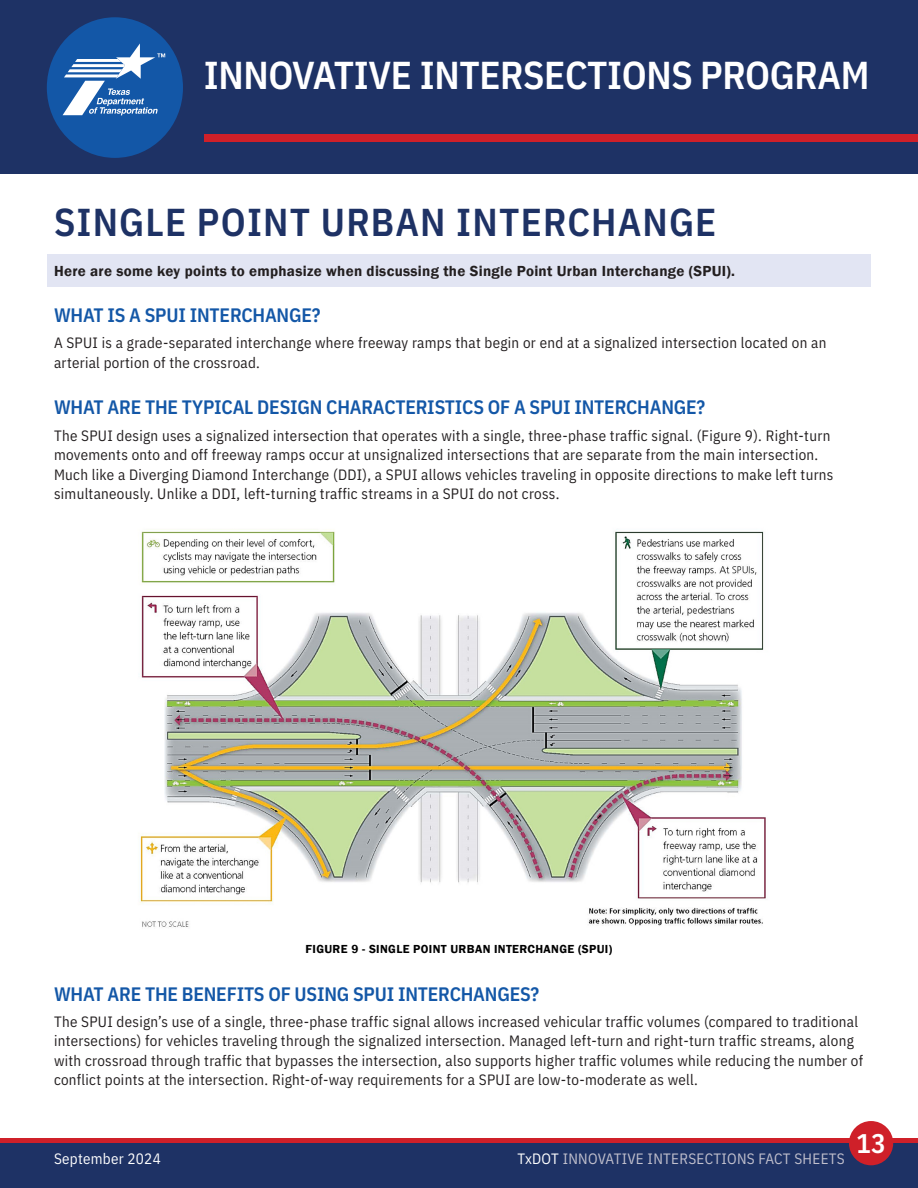
<style>
.page{position:relative;width:918px;height:1188px;background:#fff}
.page>*{position:absolute;margin:0;border:0;box-sizing:border-box;transform-origin:0 0}
.t1{font:600 39px "IBM Plex Sans Cond";letter-spacing:-.01em;color:#fff}
.Page_Header{font:600 39px "IBM Plex Sans Cond";letter-spacing:.03em;color:#1e3265}
.t2{font:600 27px "IBM Plex Sans Cond";color:#fff}
.Header_2{font:600 19.5px "IBM Plex Sans Cond";letter-spacing:-.01em;color:#1357a7}
.BodyText{font:15px/19.5px "IBM Plex Sans Cond";letter-spacing:.02em;color:#231f20}
.shade_text{font:600 15px "Franklin Gothic";letter-spacing:.02em;color:#231f20}
.t3{font:15px "IBM Plex Sans Cond";letter-spacing:.02em;color:#c1c0cd}
.t4{font:15px "IBM Plex Sans Cond";letter-spacing:.02em;color:#fff}
.Source{font:600 12px "Franklin Gothic";letter-spacing:.03em;color:#000}
.s1{color:#fff}
</style>
<div class="page">
<div style="left:0;top:0;width:918px;height:174px;background:#1e3265"></div>
<div style="left:0;top:1143px;width:918px;height:45px;background:#1e3265"></div>
<div style="left:0;top:1138px;width:918px;height:5px;background:#cf2029"></div>
<div style="left:205px;top:134px;width:713px;height:8px;background:#cf2029"></div>
<div style="left:47px;top:17px;width:136px;height:141px;background:#1357a7;border-radius:50%"></div>
<svg style="left:63px;top:43px;width:102px;height:72px"></svg>
<img style="left:140px;top:529px;width:626px;height:399px">
<div style="left:47px;top:254px;width:824px;height:33px;background:#e2e5f3"></div>
<div style="left:849px;top:1121px;width:44px;height:44px;background:#cf2029;border-radius:50%"></div>
<h1 class="t1" style="left:204px;top:45px;width:667px">INNOVATIVE INTERSECTIONS PROGRAM</h1>
<p class="Page_Header" style="left:54px;top:191px;width:664px">SINGLE POINT URBAN INTERCHANGE</p>
<p class="shade_text" style="left:54px;top:261px;width:683px">Here are some key points to emphasize when discussing the Single Point Urban Interchange (SPUI).</p>
<p class="Header_2" style="left:54px;top:300px;width:268px">WHAT IS A SPUI INTERCHANGE?</p>
<p class="BodyText" style="left:54px;top:332px;width:774px">A SPUI is a grade-separated interchange where freeway ramps that begin or end at a signalized intersection located on an arterial portion of the crossroad.</p>
<p class="Header_2" style="left:54px;top:392px;width:653px">WHAT ARE THE TYPICAL DESIGN CHARACTERISTICS OF A SPUI INTERCHANGE?</p>
<p class="BodyText" style="left:54px;top:424px;width:781px">The SPUI design uses a signalized intersection that operates with a single, three-phase traffic signal. (Figure 9). Right-turn movements onto and off freeway ramps occur at unsignalized intersections that are separate from the main intersection.<br>Much like a Diverging Diamond Interchange (DDI), a SPUI allows vehicles traveling in opposite directions to make left turns simultaneously. Unlike a DDI, left-turning traffic streams in a SPUI do not cross.</p>
<p class="Source" style="left:306px;top:942px;width:308px">FIGURE 9 - SINGLE POINT URBAN INTERCHANGE (SPUI)</p>
<p class="Header_2" style="left:54px;top:978px;width:487px">WHAT ARE THE BENEFITS OF USING SPUI INTERCHANGES?</p>
<p class="BodyText" style="left:54px;top:1011px;width:811px">The SPUI design’s use of a single, three-phase traffic signal allows increased vehicular traffic volumes (compared to traditional intersections) for vehicles traveling through the signalized intersection. Managed left-turn and right-turn traffic streams, along with crossroad through traffic that bypasses the intersection, also supports higher traffic volumes while reducing the number of conflict points at the intersection. Right-of-way requirements for a SPUI are low-to-moderate as well.</p>
<p class="t4" style="left:54px;top:1147px;width:108px">September 2024</p>
<p class="t3" style="left:518px;top:1147px;width:329px"><span class="s1">TxDOT</span> INNOVATIVE INTERSECTIONS FACT SHEETS</p>
<h2 class="t2" style="left:856px;top:1122px;width:31px">13</h2>
</div>
